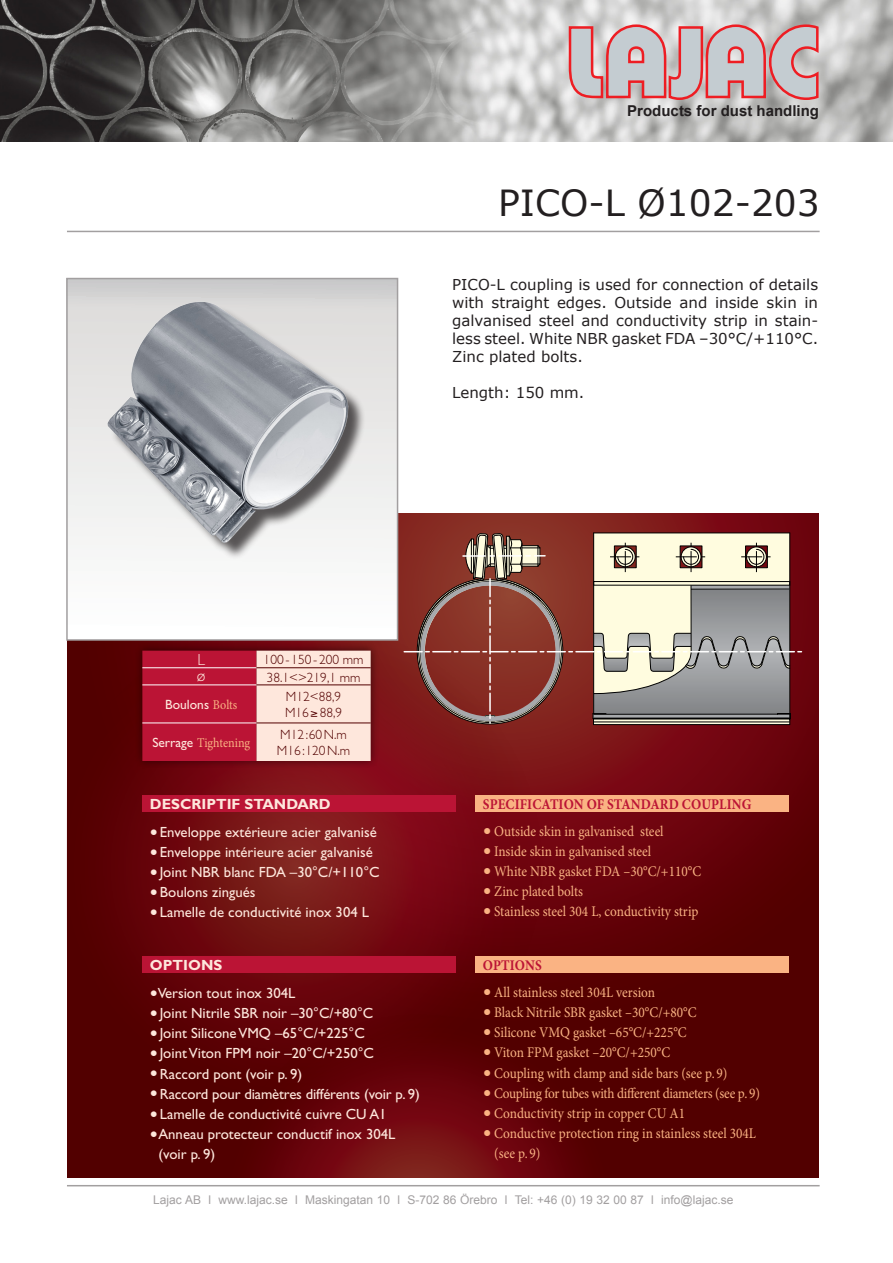
<style>
.page{position:relative;width:893px;height:1263px;background:#fff}
.page>*{position:absolute;margin:0;border:0;box-sizing:border-box;transform-origin:0 0}
.t1{font:36px "Verdana";color:#231f20}
.t2{font:300 16.05px "Gill Sans";color:#fee7dc}
.t3{font:15px/18px "Verdana";color:#231f20;text-align:justify}
.t4{font:700 15px "Arial";color:#231f20}
.t5{font:14.7px/20.1px "Gill Sans";color:#fee7dc}
.t6{font:14.7px/20.1px "Minion Pro";color:#fab383;scale:.9 1}
.t7{font:14.7px "Minion Pro";letter-spacing:-.025em;color:#fab383;scale:.9 1}
.t8{font:700 14.7px "Minion Pro";letter-spacing:.01em;color:#bb1435;scale:.9 1}
.t9{font:700 14.7px "Gill Sans";color:#fee7dc}
.t10{font:300 13.35px/16px "Gill Sans";color:#520000}
.t11{font:13.35px "Minion Pro";color:#fab383;scale:.9 1}
.t12{font:13.35px "Gill Sans";color:#fee7dc}
.Normal{font:12px "Arial";color:#a29fa0}
.s1{font-family:"Minion Pro";color:#fab383}
.s2{font-family:"Gill Sans";color:#fee7dc}
.s3{font-size:22.8px}
</style>
<div class="page">
<img style="left:0;top:0;width:893px;height:141px">
<hr style="left:67px;top:1185px;width:753px;height:1px;background:#a29fa0">
<svg style="left:569px;top:24px;width:249px;height:76px;background:#cdaeb2"></svg>
<hr style="left:67px;top:231px;width:753px;height:1px;background:#a29fa0">
<div style="left:67px;top:513px;width:751px;height:665px;background:#520000"></div>
<svg style="left:398px;top:513px;width:420px;height:444px"></svg>
<svg style="left:115px;top:618px;width:428px;height:410px"></svg>
<svg style="left:216px;top:1014px;width:357px;height:164px"></svg>
<div style="left:134px;top:643px;width:245px;height:126px;background:#000;opacity:.5"></div>
<svg style="left:142px;top:651px;width:229px;height:110px;background:#db7d87"></svg>
<hr style="left:142px;top:667px;width:114px;height:1px;background:#fff">
<hr style="left:142px;top:684px;width:114px;height:1px;background:#fff">
<hr style="left:142px;top:723px;width:114px;height:1px;background:#fff">
<hr style="left:256px;top:667px;width:115px;height:1px;background:#520000">
<hr style="left:256px;top:684px;width:115px;height:1px;background:#520000">
<hr style="left:256px;top:723px;width:115px;height:1px;background:#520000">
<hr style="left:594px;top:532px;width:196px;height:1px;background:#000">
<svg style="left:404px;top:533px;width:400px;height:192px;background:#a0796e"></svg>
<div style="left:142px;top:796px;width:314px;height:16px;background:#bb1435"></div>
<div style="left:475px;top:796px;width:314px;height:16px;background:#fab383"></div>
<div style="left:142px;top:957px;width:314px;height:16px;background:#bb1435"></div>
<div style="left:475px;top:957px;width:314px;height:16px;background:#fab383"></div>
<div style="left:67px;top:279px;width:331px;height:361px;background:linear-gradient(to bottom,#d7d6d5,#fff)"></div>
<img style="left:69px;top:281px;width:315px;height:279px">
<div style="left:66px;top:278px;width:332px;height:363px;border:2px solid #a29fa0"></div>
<p class="t4" style="left:627px;top:101px;width:193px">Products for dust handling</p>
<p class="t1" style="left:498px;top:178px;width:323px">PICO-L Ø102-203</p>
<p class="t3" style="left:452px;top:275px;width:367px">PICO-L coupling is used for connection of details with straight edges. Outside and inside skin in galvanised steel and conductivity strip in stain&shy;less steel. White NBR gasket FDA –30°C/+110°C.<br>Zinc plated bolts.</p>
<p class="t3" style="left:452px;top:383px;width:134px">Length: 150 mm.</p>
<p class="t2" style="left:198px;top:651px;width:9px">L</p>
<p class="t10" style="left:264px;top:652px;width:101px">100- 150- 200 mm</p>
<p class="t2" style="left:197px;top:667px;width:10px">ø</p>
<p class="t10" style="left:267px;top:669px;width:95px">38.1&lt;&gt;219,1 mm</p>
<p class="t12" style="left:165px;top:697px;width:74px">Boulons <span class="s1">bolts</span></p>
<p class="t10" style="left:285px;top:688px;width:59px">M12&lt;88,9<br>M16≥88,9</p>
<p class="t11" style="left:152px;top:734px;width:110px"><span class="s2">Serrage</span> tightening</p>
<p class="t10" style="left:277px;top:727px;width:75px">M12 :60N.m<br>M16 :120N.m</p>
<p class="t9" style="left:150px;top:796px;width:182px">DESCRIPTIF STANDARD</p>
<p class="t8" style="left:483px;top:794px;width:300px">SPECIFICATION OF STANDARD COUPLING</p>
<p class="t5" style="left:150px;top:822px;width:228px"><span class="s3">•</span> Enveloppe extérieure acier galvanisé</p>
<p class="t5" style="left:150px;top:842px;width:224px"><span class="s3">•</span> Enveloppe intérieure acier galvanisé</p>
<p class="t5" style="left:150px;top:862px;width:231px"><span class="s3">•</span> Joint NBR blanc FDA –30°C/+110°C</p>
<p class="t5" style="left:150px;top:882px;width:107px"><span class="s3">•</span> Boulons zingués</p>
<p class="t5" style="left:150px;top:902px;width:221px"><span class="s3">•</span> Lamelle de conductivité inox 304 L</p>
<p class="t6" style="left:483px;top:821px;width:202px"><span class="s3">•</span> outside skin in galvanised steel</p>
<p class="t6" style="left:483px;top:841px;width:188px"><span class="s3">•</span> inside skin in galvanised steel</p>
<p class="t6" style="left:483px;top:861px;width:244px"><span class="s3">•</span> White Nbr gasket fDa –30°C/+110°C</p>
<p class="t6" style="left:483px;top:882px;width:113px"><span class="s3">•</span> Zinc plated bolts</p>
<p class="t6" style="left:483px;top:902px;width:241px"><span class="s3">•</span> stainless steel 304 l, conductivity strip</p>
<p class="t9" style="left:150px;top:957px;width:74px">OPTIONS</p>
<p class="t8" style="left:483px;top:955px;width:67px">OPTIONS</p>
<p class="t5" style="left:150px;top:983px;width:147px"><span class="s3">•</span>Version tout inox 304L</p>
<p class="t5" style="left:150px;top:1003px;width:225px"><span class="s3">•</span> Joint Nitrile SBR noir –30°C/+80°C</p>
<p class="t5" style="left:150px;top:1023px;width:216px"><span class="s3">•</span> Joint Silicone VMQ –65°C/+225°C</p>
<p class="t5" style="left:150px;top:1043px;width:226px"><span class="s3">•</span> Joint Viton FPM noir –20°C/+250°C</p>
<p class="t5" style="left:150px;top:1063px;width:154px"><span class="s3">•</span> Raccord pont (voir p. 9)</p>
<p class="t5" style="left:150px;top:1084px;width:272px"><span class="s3">•</span> Raccord pour diamètres différents (voir p. 9)</p>
<p class="t5" style="left:150px;top:1104px;width:238px"><span class="s3">•</span> Lamelle de conductivité cuivre CU A1</p>
<p class="t5" style="left:158px;top:1124px;width:239px;text-indent:-8px"><span class="s3">•</span> Anneau protecteur conductif inox 304L (voir p. 9)</p>
<p class="t6" style="left:483px;top:982px;width:193px"><span class="s3">•</span> all stainless steel 304l version</p>
<p class="t6" style="left:483px;top:1002px;width:239px"><span class="s3">•</span> black Nitrile sbr gasket –30°C/+80°C</p>
<p class="t6" style="left:483px;top:1023px;width:228px"><span class="s3">•</span> silicone vmQ gasket –65°C/+225°C</p>
<p class="t6" style="left:483px;top:1043px;width:210px"><span class="s3">•</span> viton fPm gasket –20°C/+250°C</p>
<p class="t6" style="left:483px;top:1063px;width:273px"><span class="s3">•</span> Coupling with clamp and side bars (see p. 9)</p>
<p class="t7" style="left:483px;top:1083px;width:309px"><span class="s3">•</span> Coupling for tubes with different diameters (see p. 9)</p>
<p class="t6" style="left:483px;top:1103px;width:226px"><span class="s3">•</span> Conductivity strip in copper CU a1</p>
<p class="t6" style="left:494px;top:1123px;width:292px;text-indent:-11px"><span class="s3">•</span> Conductive protection ring in stainless steel 304l (see p. 9)</p>
<p class="Normal" style="left:153px;top:1191px;width:581px">Lajac AB l www.lajac.se l Maskingatan 10 l S-702 86 Örebro l Tel: +46 (0) 19 32 00 87 l info@lajac.se</p>
</div>
